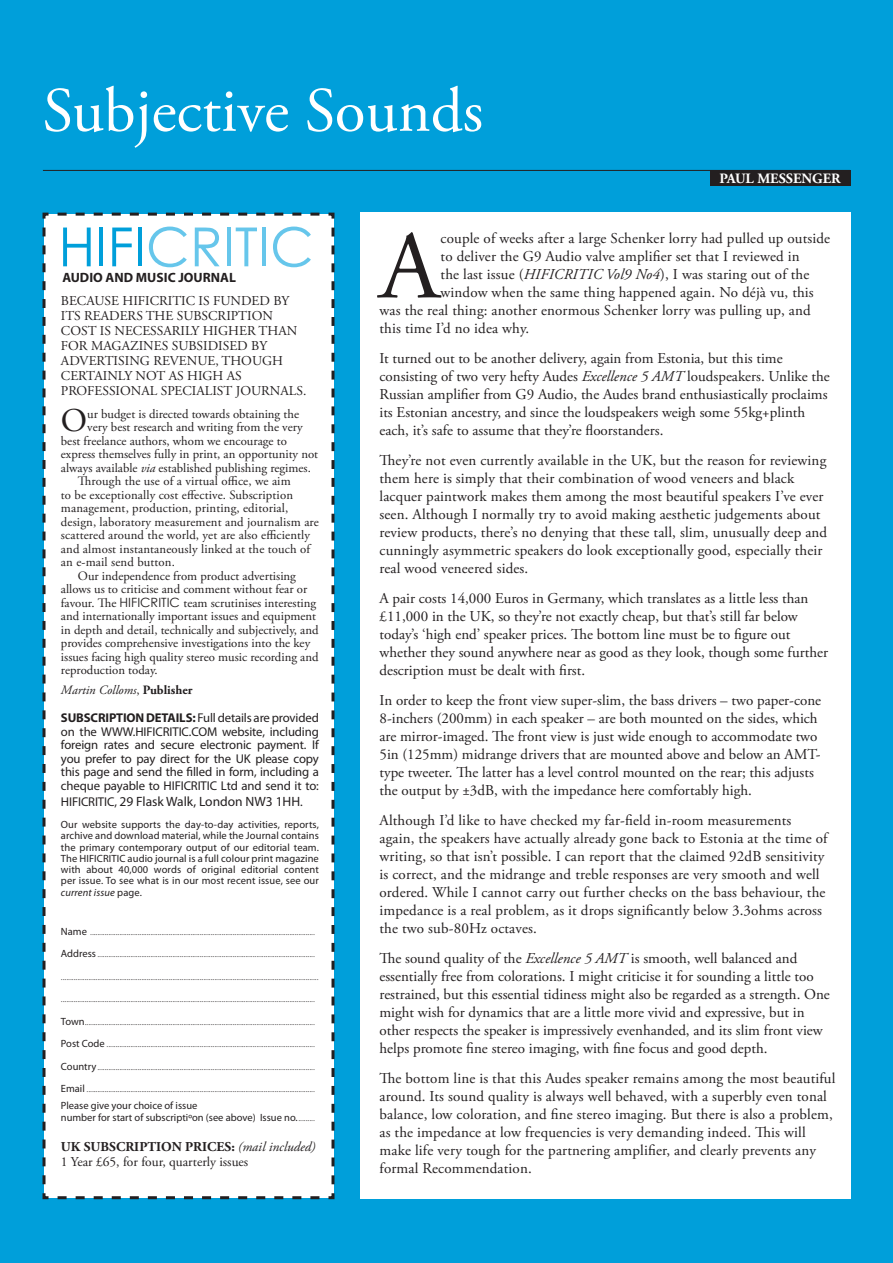
<style>
.page{position:relative;width:893px;height:1263px;background:#009fda}
.page>*{position:absolute;margin:0;border:0;box-sizing:border-box;transform-origin:0 0}
.t1{font:96.45px "Adobe Garamond Pro";color:#231f20}
.t2{font:63px "Adobe Garamond Pro";color:#fff}
.t3{font:54px "Century Gothic";color:#66c6eb}
.t4{font:33.15px "Adobe Garamond Pro";color:#231f20}
.t5{font:15px/18px "Adobe Garamond Pro";letter-spacing:.005em;color:#231f20}
.t6{font:700 14.25px "Adobe Garamond Pro";color:#fff}
.t7{font:13.5px/15px "Adobe Garamond Pro";color:#231f20}
.t8{font:13.5px "Myriad Pro";color:#231f20}
.t9{font:700 13.5px "Myriad Pro";color:#231f20}
.t10{font:12.75px "Adobe Garamond Pro";color:#231f20}
.t11{font:12.75px/13.5px "Myriad Pro";letter-spacing:-.01em;color:#231f20;text-align:justify}
.t12{font:italic 12.75px "Adobe Garamond Pro";color:#231f20}
.t13{font:300 10.5px/22.5px "Myriad Pro";color:#231f20}
.t14{font:10.5px/11.2px "Myriad Pro";color:#231f20;text-align:justify}
.s1{color:#009fda}
.s2{font-style:italic}
.s3{font-family:"Century Gothic"}
.s4{font-style:normal}
.s5{font-weight:700;font-style:normal}
.s6{font-weight:700}
.s7{font-size:12.75px}
.s8{font-weight:400}
.s9{font-weight:300}
</style>
<div class="page">
<div style="left:360px;top:213px;width:490px;height:986px;background:#fff"></div>
<hr style="left:43px;top:170px;width:807px;height:1px;background:#231f20">
<div style="left:42px;top:212px;width:293px;height:988px;background:#fff"></div>
<div style="left:710px;top:170px;width:140px;height:15px;background:#231f20"></div>
<p class="t2" style="left:43px;top:73px;width:442px">Subjective Sounds</p>
<p class="t6" style="left:720px;top:170px;width:123px">PAUL MESSENGER</p>
<p class="t3" style="left:58px;top:214px;width:257px"><span class="s1">HIFI</span>CRITIC</p>
<p class="t9" style="left:62px;top:269px;width:175px">AUDIO AND MUSIC JOURNAL</p>
<p class="t7" style="left:61px;top:294px;width:247px">BECAUSE HIFICRITIC IS FUNDED BY<br>ITS READERS THE SUBSCRIPTION<br>COST IS NECESSARILY HIGHER THAN<br>FOR MAGAZINES SUBSIDISED BY<br>ADVERTISING REVENUE, THOUGH<br>CERTAINLY NOT AS HIGH AS<br>PROFESSIONAL SPECIALIST JOURNALS.</p>
<p class="t4" style="left:61px;top:401px;width:28px">O</p>
<p class="t10" style="left:87px;top:406px;width:213px">ur budget is directed towards obtaining the</p>
<p class="t10" style="left:87px;top:420px;width:217px">very best research and writing from the very</p>
<p class="t10" style="left:61px;top:433px;width:227px">best freelance authors, whom we encourage to</p>
<p class="t10" style="left:61px;top:447px;width:259px">express themselves fully in print, an opportunity not</p>
<p class="t10" style="left:61px;top:460px;width:251px">always available <span class="s2">via</span> established publishing regimes.</p>
<p class="t10" style="left:78px;top:474px;width:214px">Through the use of a virtual office, we aim</p>
<p class="t10" style="left:61px;top:487px;width:234px">to be exceptionally cost effective. Subscription</p>
<p class="t10" style="left:61px;top:501px;width:229px">management, production, printing, editorial,</p>
<p class="t10" style="left:61px;top:514px;width:259px">design, laboratory measurement and journalism are</p>
<p class="t10" style="left:61px;top:528px;width:251px">scattered around the world, yet are also efficiently</p>
<p class="t10" style="left:61px;top:541px;width:251px">and almost instantaneously linked at the touch of</p>
<p class="t10" style="left:61px;top:555px;width:115px">an e-mail send button.</p>
<p class="t10" style="left:78px;top:568px;width:220px">Our independence from product advertising</p>
<p class="t10" style="left:61px;top:582px;width:248px">allows us to criticise and comment without fear or</p>
<p class="t10" style="left:61px;top:595px;width:257px">favour. The <span class="s3">HIFICRITIC</span> team scrutinises interesting</p>
<p class="t10" style="left:61px;top:609px;width:257px">and internationally important issues and equipment</p>
<p class="t10" style="left:61px;top:622px;width:259px">in depth and detail, technically and subjectively, and</p>
<p class="t10" style="left:61px;top:636px;width:251px">provides comprehensive investigations into the key</p>
<p class="t10" style="left:61px;top:649px;width:259px">issues facing high quality stereo music recording and</p>
<p class="t10" style="left:61px;top:663px;width:98px">reproduction today.</p>
<p class="t12" style="left:61px;top:682px;width:133px">Martin Colloms<span class="s4">,</span> <span class="s5">Publisher</span></p>
<p class="t11" style="left:61px;top:712px;width:259px"><span class="s6">SUBSCRIPTION DETAILS:</span> Full details are provided on the WWW.HIFICRITIC.COM website, including foreign rates and secure electronic payment. If you prefer to pay direct for the UK please copy this page and send the filled in form, including a cheque payable to HIFICRITIC Ltd and send it to:</p>
<p class="t8" style="left:61px;top:794px;width:243px"><span class="s7">HIFICRITIC,</span> 29 Flask Walk, London NW3 1HH<span class="s7">.</span></p>
<p class="t14" style="left:61px;top:819px;width:259px">Our website supports the day-to-day activities, reports, archive and download material, while the Journal contains the primary contemporary output of our editorial team.<br>The HIFICRITIC audio journal is a full colour print magazine with about 40,000 words of original editorial content per issue. To see what is in our most recent issue, see our <span class="s2">current issue</span> page.</p>
<p class="t13" style="left:61px;top:920px;width:259px"><span class="s8">Name</span> ...........................................................................................................................<br><span class="s8">Address</span> ....................................................................................................................... ............................................................................................................................................. ...........................................................................................................................................<br><span class="s8">Town</span> ..............................................................................................................................<br><span class="s8">Post Code</span> ..................................................................................................................<br><span class="s8">Country</span> .......................................................................................................................<br><span class="s8">Email</span> .............................................................................................................................</p>
<p class="t14" style="left:61px;top:1099px;width:255px;line-height:12px">Please give your choice of issue<br>number for start of subscriptiºon (see above) Issue no. <span class="s9">.........</span></p>
<p class="t7" style="left:61px;top:1139px;width:256px"><span class="s6">UK SUBSCRIPTION PRICES:</span> <span class="s2">(mail included)<br></span>1 Year £65, for four, quarterly issues</p>
<p class="t1" style="left:379px;top:209px;width:62px">A</p>
<p class="t5" style="left:441px;top:230px;width:391px">couple of weeks after a large Schenker lorry had pulled up outside</p>
<p class="t5" style="left:441px;top:248px;width:361px">to deliver the G9 Audio valve amplifier set that I reviewed in</p>
<p class="t5" style="left:441px;top:266px;width:370px">the last issue (<span class="s2">HIFICRITIC Vol9 No4</span>), I was staring out of the</p>
<p class="t5" style="left:441px;top:284px;width:375px">window when the same thing happened again. No déjà vu, this</p>
<p class="t5" style="left:379px;top:302px;width:433px">was the real thing: another enormous Schenker lorry was pulling up, and</p>
<p class="t5" style="left:379px;top:320px;width:151px">this time I’d no idea why.</p>
<p class="t5" style="left:379px;top:350px;width:452px">It turned out to be another delivery, again from Estonia, but this time consisting of two very hefty Audes <span class="s2">Excellence 5 AMT</span> loudspeakers. Unlike the Russian amplifier from G9 Audio, the Audes brand enthusiastically proclaims its Estonian ancestry, and since the loudspeakers weigh some 55kg+plinth each, it’s safe to assume that they’re floorstanders.</p>
<p class="t5" style="left:379px;top:452px;width:449px">They’re not even currently available in the UK, but the reason for reviewing them here is simply that their combination of wood veneers and black lacquer paintwork makes them among the most beautiful speakers I’ve ever seen. Although I normally try to avoid making aesthetic judgements about review products, there’s no denying that these tall, slim, unusually deep and cunningly asymmetric speakers do look exceptionally good, especially their real wood veneered sides.</p>
<p class="t5" style="left:379px;top:590px;width:450px">A pair costs 14,000 Euros in Germany, which translates as a little less than £11,000 in the UK, so they’re not exactly cheap, but that’s still far below today’s ‘high end’ speaker prices. The bottom line must be to figure out whether they sound anywhere near as good as they look, though some further description must be dealt with first.</p>
<p class="t5" style="left:379px;top:692px;width:443px">In order to keep the front view super-slim, the bass drivers – two paper-cone 8-inchers (200mm) in each speaker – are both mounted on the sides, which are mirror-imaged. The front view is just wide enough to accommodate two 5in (125mm) midrange drivers that are mounted above and below an AMT&shy;type tweeter. The latter has a level control mounted on the rear; this adjusts the output by ±3dB, with the impedance here comfortably high.</p>
<p class="t5" style="left:379px;top:812px;width:450px">Although I’d like to have checked my far-field in-room measurements again, the speakers have actually already gone back to Estonia at the time of writing, so that isn’t possible. I can report that the claimed 92dB sensitivity is correct, and the midrange and treble responses are very smooth and well ordered. While I cannot carry out further checks on the bass behaviour, the impedance is a real problem, as it drops significantly below 3.3ohms across the two sub-80Hz octaves.</p>
<p class="t5" style="left:379px;top:950px;width:452px">The sound quality of the <span class="s2">Excellence 5 AMT</span> is smooth, well balanced and essentially free from colorations. I might criticise it for sounding a little too restrained, but this essential tidiness might also be regarded as a strength. One might wish for dynamics that are a little more vivid and expressive, but in other respects the speaker is impressively evenhanded, and its slim front view helps promote fine stereo imaging, with fine focus and good depth.</p>
<p class="t5" style="left:379px;top:1070px;width:457px">The bottom line is that this Audes speaker remains among the most beautiful around. Its sound quality is always well behaved, with a superbly even tonal balance, low coloration, and fine stereo imaging. But there is also a problem, as the impedance at low frequencies is very demanding indeed. This will make life very tough for the partnering amplifier, and clearly prevents any formal Recommendation.</p>
</div>
